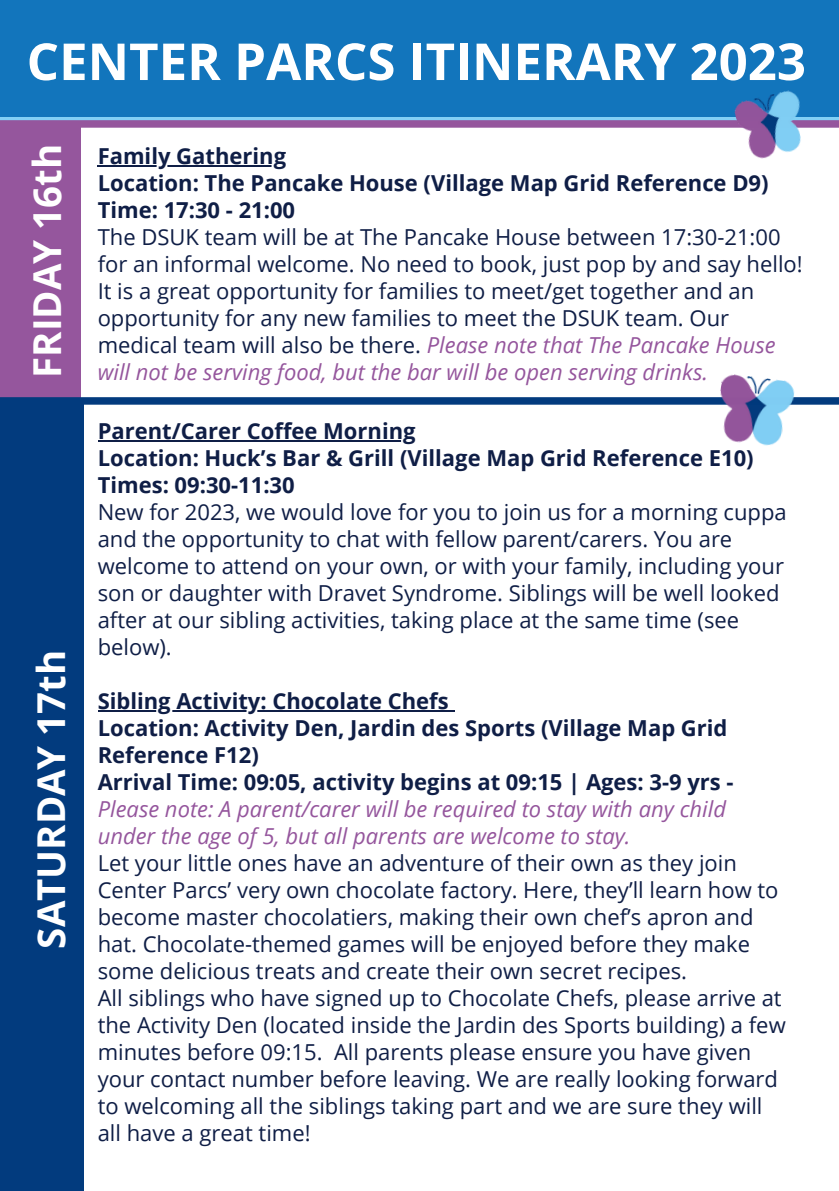
<style>
.page{position:relative;width:839px;height:1191px;background:#fff}
.page>*{position:absolute;margin:0;border:0;box-sizing:border-box;transform-origin:0 0}
.t1{font:700 51px "Open Sans";color:#fff}
.t2{font:700 38.4px "Open Sans";color:#fff}
.t3{font:22px/27px "Open Sans";color:#0f1e46}
.t4{font:700 22px/27px "Open Sans";color:#0f1e46}
.t5{font:italic 22px/27px "Open Sans";color:#95569d}
.s1{font-style:italic;color:#95569d}
.s2{font-weight:700;font-style:normal;color:#0f1e46}
</style>
<div class="page">
<div style="left:0;top:0;width:838px;height:124px;background:#82d0f6"></div>
<div style="left:0;top:0;width:838px;height:117px;background:#1275bc"></div>
<div style="left:0;top:122px;width:81px;height:340px;background:#95569d"></div>
<div style="left:0;top:401px;width:84px;height:790px;background:#023b7e"></div>
<hr style="left:98px;top:440px;width:317px;height:2px;background:#0f1e46">
<hr style="left:98px;top:710px;width:350px;height:2px;background:#0f1e46">
<svg style="left:448px;top:710px;width:6px;height:2px"></svg>
<div style="left:0;top:397px;width:838px;height:8px;background:#023b7e"></div>
<div style="left:0;top:120px;width:838px;height:8px;background:#95569d"></div>
<hr style="left:98px;top:166px;width:188px;height:1px;background:#0f1e46">
<img style="left:714px;top:374px;width:84px;height:72px">
<img style="left:732px;top:90px;width:80px;height:69px">
<p class="t1" style="left:27px;top:26px;width:780px">CENTER PARCS ITINERARY 2023</p>
<p class="t2" style="left:20px;top:378px;width:235px;rotate:-90deg">FRIDAY 16th</p>
<p class="t2" style="left:24px;top:949px;width:300px;rotate:-90deg">SATURDAY 17th</p>
<p class="t4" style="left:98px;top:142px;width:190px">Family Gathering</p>
<p class="t4" style="left:98px;top:169px;width:672px">Location: The Pancake House (Village Map Grid Reference D9)</p>
<p class="t4" style="left:98px;top:196px;width:199px">Time: 17:30 - 21:00</p>
<p class="t3" style="left:98px;top:223px;width:706px">The DSUK team will be at The Pancake House between 17:30-21:00 for an informal welcome. No need to book, just pop by and say hello!<br>It is a great opportunity for families to meet/get together and an opportunity for any new families to meet the DSUK team. Our medical team will also be there. <span class="s1">Please note that The Pancake House will not be serving food, but the bar will be open serving drinks.</span></p>
<p class="t4" style="left:98px;top:417px;width:319px">Parent/Carer Coffee Morning</p>
<p class="t4" style="left:98px;top:444px;width:657px">Location: Huck’s Bar &amp; Grill (Village Map Grid Reference E10)</p>
<p class="t4" style="left:98px;top:471px;width:198px">Times: 09:30-11:30</p>
<p class="t3" style="left:98px;top:498px;width:690px">New for 2023, we would love for you to join us for a morning cuppa and the opportunity to chat with fellow parent/carers. You are welcome to attend on your own, or with your family, including your son or daughter with Dravet Syndrome. Siblings will be well looked after at our sibling activities, taking place at the same time (see below).</p>
<p class="t4" style="left:98px;top:687px;width:352px">Sibling Activity: Chocolate Chefs</p>
<p class="t4" style="left:98px;top:714px;width:631px">Location: Activity Den, Jardin des Sports (Village Map Grid<br>Reference F12)</p>
<p class="t5" style="left:98px;top:768px;width:637px"><span class="s2">Arrival Time: 09:05, activity begins at 09:15 | Ages: 3-9 yrs -<br></span>Please note: A parent/carer will be required to stay with any child under the age of 5, but all parents are welcome to stay.</p>
<p class="t3" style="left:98px;top:849px;width:682px">Let your little ones have an adventure of their own as they join Center Parcs’ very own chocolate factory. Here, they’ll learn how to become master chocolatiers, making their own chef’s apron and hat. Chocolate-themed games will be enjoyed before they make some delicious treats and create their own secret recipes.</p>
<p class="t3" style="left:98px;top:984px;width:689px">All siblings who have signed up to Chocolate Chefs, please arrive at the Activity Den (located inside the Jardin des Sports building) a few minutes before 09:15. All parents please ensure you have given your contact number before leaving. We are really looking forward to welcoming all the siblings taking part and we are sure they will all have a great time!</p>
</div>
